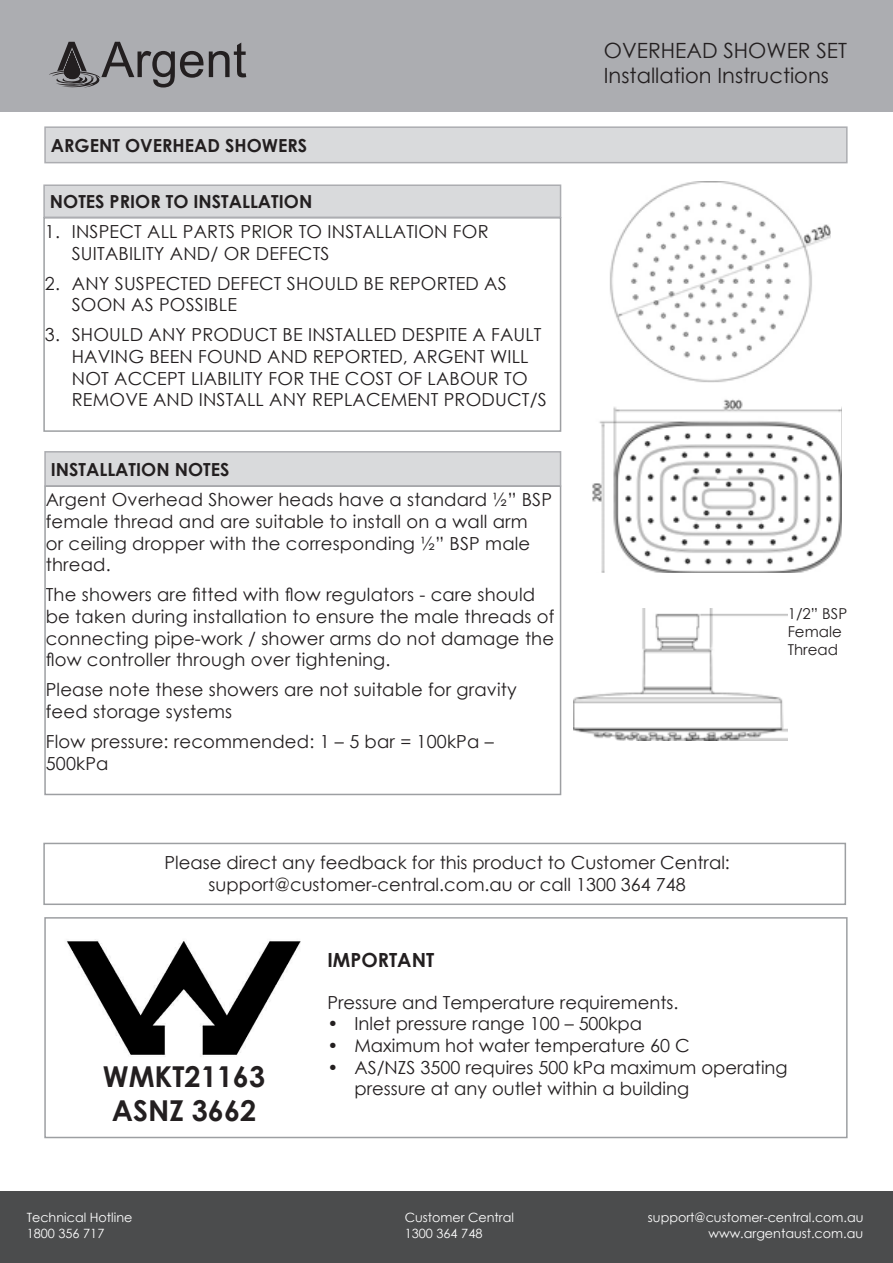
<style>
.page{position:relative;width:893px;height:1263px;background:#fff}
.page>*{position:absolute;margin:0;border:0;box-sizing:border-box;transform-origin:0 0}
.t1{font:700 28.8px "Century Gothic";color:#231f20}
.t2{font:21px "Century Gothic";color:#231f20}
.t3{font:700 19.5px "Century Gothic";color:#231f20}
.t4{font:18px/21.6px "Century Gothic";letter-spacing:.01em;color:#231f20}
.t5{font:700 18px "Century Gothic";color:#231f20}
.t6{font:15px/18px "Century Gothic";color:#231f20}
.t7{font:12.75px "Century Gothic";color:#fff}
</style>
<div class="page">
<img style="left:573px;top:608px;width:215px;height:132px">
<div style="left:45px;top:127px;width:802px;height:36px;background:#d9dadc"></div>
<div style="left:44px;top:126px;width:804px;height:37px;border:2px solid #acadb1"></div>
<div style="left:44px;top:485px;width:517px;height:310px;border:2px solid #9d9fa2"></div>
<div style="left:45px;top:452px;width:516px;height:34px;background:#d9dadc"></div>
<div style="left:44px;top:451px;width:517px;height:35px;border:2px solid #acadb1"></div>
<img style="left:610px;top:182px;width:221px;height:201px">
<img style="left:592px;top:399px;width:249px;height:173px">
<div style="left:43px;top:843px;width:803px;height:62px;border:2px solid #9d9fa2"></div>
<div style="left:44px;top:917px;width:804px;height:221px;border:2px solid #9d9fa2"></div>
<img style="left:66px;top:939px;width:235px;height:118px">
<div style="left:43px;top:217px;width:518px;height:215px;border:2px solid #9d9fa2"></div>
<div style="left:44px;top:185px;width:517px;height:32px;background:#d9dadc"></div>
<div style="left:43px;top:184px;width:518px;height:34px;border:2px solid #acadb1"></div>
<div style="left:0;top:0;width:893px;height:111px;background:#acadb1"></div>
<svg style="left:209px;top:43px;width:37px;height:34px"></svg>
<svg style="left:49px;top:42px;width:154px;height:46px"></svg>
<div style="left:0;top:1191px;width:893px;height:72px;background:#4b4c4d"></div>
<p class="t5" style="left:51px;top:131px;width:258px">ARGENT OVERHEAD SHOWERS</p>
<p class="t5" style="left:50px;top:188px;width:264px">NOTES PRIOR TO INSTALLATION</p>
<p class="t4" style="left:72px;top:220px;width:418px;text-indent:-27px">1. INSPECT ALL PARTS PRIOR TO INSTALLATION FOR<br>SUITABILITY AND/ OR DEFECTS</p>
<p class="t4" style="left:72px;top:272px;width:436px;text-indent:-27px">2. ANY SUSPECTED DEFECT SHOULD BE REPORTED AS<br>SOON AS POSSIBLE</p>
<p class="t4" style="left:72px;top:324px;width:476px;text-indent:-27px">3. SHOULD ANY PRODUCT BE INSTALLED DESPITE A FAULT HAVING BEEN FOUND AND REPORTED, ARGENT WILL NOT ACCEPT LIABILITY FOR THE COST OF LABOUR TO REMOVE AND INSTALL ANY REPLACEMENT PRODUCT/S</p>
<p class="t5" style="left:51px;top:455px;width:180px">INSTALLATION NOTES</p>
<p class="t4" style="left:46px;top:489px;width:508px">Argent Overhead Shower heads have a standard ½” BSP female thread and are suitable to install on a wall arm<br>or ceiling dropper with the corresponding ½” BSP male thread.</p>
<p class="t4" style="left:46px;top:584px;width:510px">The showers are fitted with flow regulators - care should be taken during installation to ensure the male threads of connecting pipe-work / shower arms do not damage the flow controller through over tightening.</p>
<p class="t4" style="left:46px;top:679px;width:473px">Please note these showers are not suitable for gravity feed storage systems</p>
<p class="t4" style="left:46px;top:730px;width:449px">Flow pressure: recommended: 1 – 5 bar = 100kPa –<br>500kPa</p>
<p class="t2" style="left:604px;top:35px;width:245px">OVERHEAD SHOWER SET</p>
<p class="t2" style="left:604px;top:60px;width:227px">Installation Instructions</p>
<p class="t6" style="left:788px;top:604px;width:61px">1/2” BSP<br>Female<br>Thread</p>
<p class="t4" style="left:165px;top:851px;width:567px">Please direct any feedback for this product to Customer Central:</p>
<p class="t4" style="left:209px;top:873px;width:479px">support@customer-central.com.au or call 1300 364 748</p>
<p class="t1" style="left:103px;top:1054px;width:164px">WMKT21163</p>
<p class="t1" style="left:112px;top:1089px;width:146px">ASNZ 3662</p>
<p class="t3" style="left:327px;top:945px;width:108px">IMPORTANT</p>
<p class="t4" style="left:327px;top:991px;width:353px">Pressure and Temperature requirements.</p>
<p class="t4" style="left:327px;top:1013px;width:316px">• Inlet pressure range 100 – 500kpa</p>
<p class="t4" style="left:327px;top:1034px;width:364px">• Maximum hot water temperature 60 C</p>
<p class="t4" style="left:354px;top:1056px;width:435px;text-indent:-27px">• AS/NZS 3500 requires 500 kPa maximum operating pressure at any outlet within a building</p>
<p class="t7" style="left:27px;top:1209px;width:107px">Technical Hotline</p>
<p class="t7" style="left:405px;top:1209px;width:111px">Customer Central</p>
<p class="t7" style="left:648px;top:1209px;width:217px">support@customer-central.com.au</p>
<p class="t7" style="left:27px;top:1224px;width:79px">1800 356 717</p>
<p class="t7" style="left:405px;top:1224px;width:79px">1300 364 748</p>
<p class="t7" style="left:708px;top:1224px;width:156px">www.argentaust.com.au</p>
</div>
